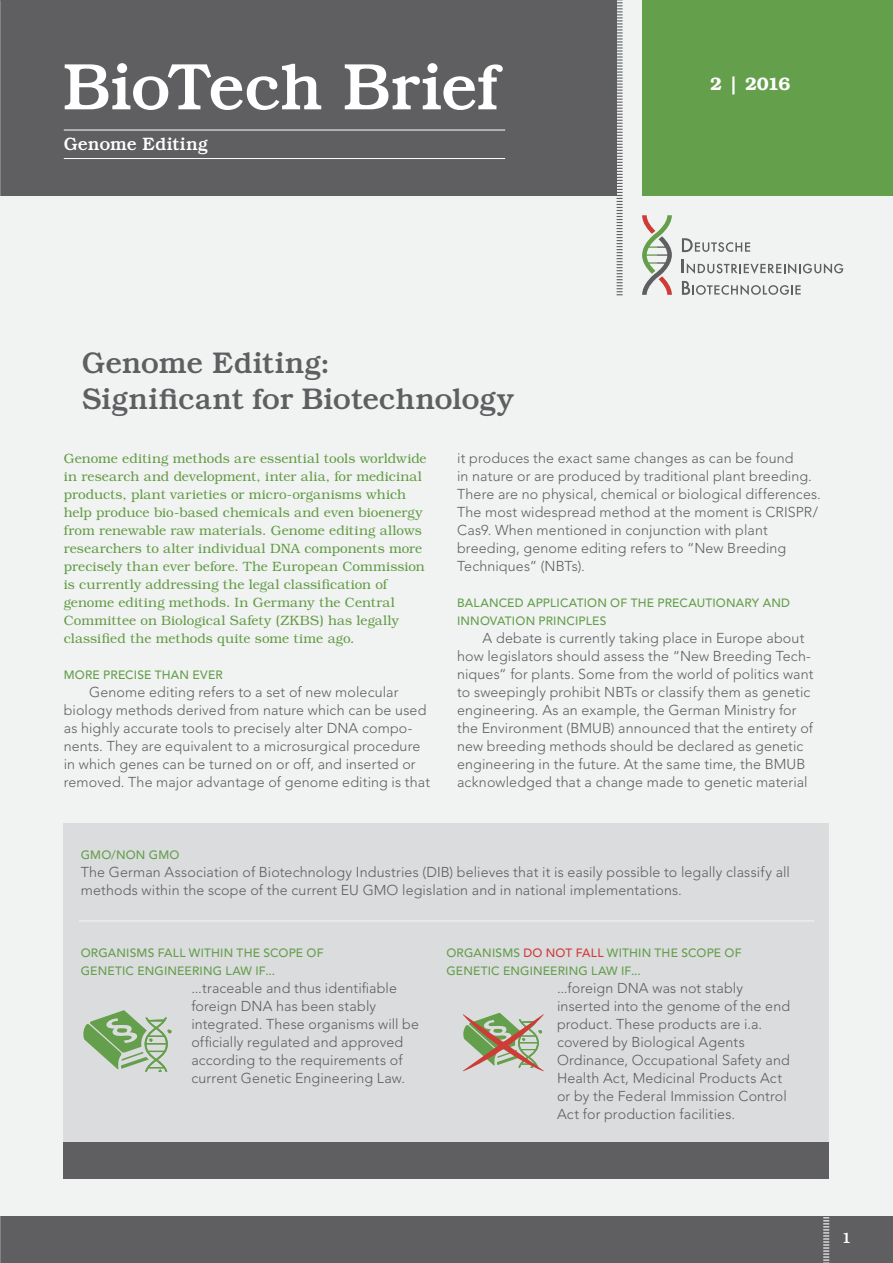
<style>
.page{position:relative;width:893px;height:1263px;background:#f1f3f2}
.page>*{position:absolute;margin:0;border:0;box-sizing:border-box;transform-origin:0 0}
.t1{font:500 66px "Bookman Std";letter-spacing:-.02em;color:#fff}
.t2{font:500 30px/36px "Bookman Std";letter-spacing:-.005em;color:#5f5f62}
.t3{font:500 18px "Bookman Std";letter-spacing:.005em;color:#fff}
.t4{font:600 18px "Bookman Std";color:#fff}
.t5{font:500 15px "Bookman Std";color:#fff}
.t6{font:300 14.25px/18px "Avenir LT Std";letter-spacing:.01em;color:#5f5f62}
.t7{font:300 13.5px/18px "Bookman";letter-spacing:.01em;color:#619b43}
.t8{font:500 12px/18px "Avenir LT Std";letter-spacing:.015em;color:#649f4b}
.s1{color:#ce3c37}
</style>
<div class="page">
<div style="left:0;top:1216px;width:893px;height:47px;background:#5f5f62"></div>
<div style="left:0;top:0;width:617px;height:196px;background:#5f5f62"></div>
<div style="left:642px;top:0;width:251px;height:196px;background:#649f4b"></div>
<svg style="left:617px;top:0;width:6px;height:295px"></svg>
<hr style="left:64px;top:130px;width:441px;height:1px;background:#fff">
<hr style="left:64px;top:158px;width:441px;height:1px;background:#fff">
<svg style="left:823px;top:1217px;width:6px;height:46px"></svg>
<svg style="left:682px;top:281px;width:119px;height:14px"></svg>
<svg style="left:682px;top:259px;width:161px;height:15px"></svg>
<svg style="left:682px;top:238px;width:68px;height:14px"></svg>
<svg style="left:642px;top:215px;width:30px;height:80px"></svg>
<div style="left:64px;top:823px;width:765px;height:355px;background:#dbdcde"></div>
<div style="left:64px;top:1142px;width:765px;height:36px;background:#5f5f62"></div>
<hr style="left:79px;top:920px;width:735px;height:2px;background:#ededec">
<svg style="left:83px;top:1010px;width:89px;height:62px"></svg>
<svg style="left:463px;top:1013px;width:81px;height:59px"></svg>
<h1 class="t1" style="left:64px;top:48px;width:436px">BioTech Brief</h1>
<p class="t3" style="left:64px;top:134px;width:146px">Genome Editing</p>
<p class="t4" style="left:710px;top:73px;width:82px">2 | 2016</p>
<h2 class="t2" style="left:82px;top:345px;width:434px">Genome Editing:<br>Significant for Biotechnology</h2>
<p class="t7" style="left:64px;top:450px;width:364px">Genome editing methods are essential tools worldwide in research and development, inter alia, for medicinal products, plant varieties or micro-organisms which help produce bio-based chemicals and even bioenergy from renewable raw materials. Genome editing allows researchers to alter individual DNA components more precisely than ever before. The European Commission is currently addressing the legal classification of genome editing methods. In Germany the Central Committee on Biological Safety (ZKBS) has legally classified the methods quite some time ago.</p>
<p class="t8" style="left:64px;top:666px;width:161px">MORE PRECISE THAN EVER</p>
<p class="t6" style="left:64px;top:683px;width:368px;text-indent:26px">Genome editing refers to a set of new molecular biology methods derived from nature which can be used as highly accurate tools to precisely alter DNA compo&shy;nents. They are equivalent to a microsurgical procedure in which genes can be turned on or off, and inserted or removed. The major advantage of genome editing is that</p>
<p class="t6" style="left:457px;top:449px;width:365px">it produces the exact same changes as can be found<br>in nature or are produced by traditional plant breeding.<br>There are no physical, chemical or biological differences.<br>The most widespread method at the moment is CRISPR/ Cas9. When mentioned in conjunction with plant breeding, genome editing refers to “New Breeding Techniques” (NBTs).</p>
<p class="t8" style="left:457px;top:594px;width:334px">BALANCED APPLICATION OF THE PRECAUTIONARY AND<br>INNOVATION PRINCIPLES</p>
<p class="t6" style="left:457px;top:629px;width:358px;text-indent:26px">A debate is currently taking place in Europe about how legislators should assess the “New Breeding Tech&shy;niques“ for plants. Some from the world of politics want to sweepingly prohibit NBTs or classify them as genetic engineering. As an example, the German Ministry for the Environment (BMUB) announced that the entirety of new breeding methods should be declared as genetic engineering in the future. At the same time, the BMUB acknowledged that a change made to genetic material</p>
<p class="t8" style="left:81px;top:846px;width:100px">GMO/NON GMO</p>
<p class="t6" style="left:81px;top:863px;width:711px">The German Association of Biotechnology Industries (DIB) believes that it is easily possible to legally classify all methods within the scope of the current EU GMO legislation and in national implementations.</p>
<p class="t8" style="left:81px;top:944px;width:244px">ORGANISMS FALL WITHIN THE SCOPE OF<br>GENETIC ENGINEERING LAW IF...</p>
<p class="t8" style="left:446px;top:944px;width:297px">ORGANISMS <span class="s1">DO NOT FALL</span> WITHIN THE SCOPE OF<br>GENETIC ENGINEERING LAW IF...</p>
<p class="t6" style="left:191px;top:979px;width:229px">...traceable and thus identifiable foreign DNA has been stably integrated. These organisms will be officially regulated and approved according to the requirements of current Genetic Engineering Law.</p>
<p class="t6" style="left:557px;top:979px;width:235px">...foreign DNA was not stably inserted into the genome of the end product. These products are i.a. covered by Biological Agents Ordinance, Occupational Safety and Health Act, Medicinal Products Act or by the Federal Immission Control Act for production facilities.</p>
<p class="t5" style="left:842px;top:1229px;width:11px">1</p>
</div>
